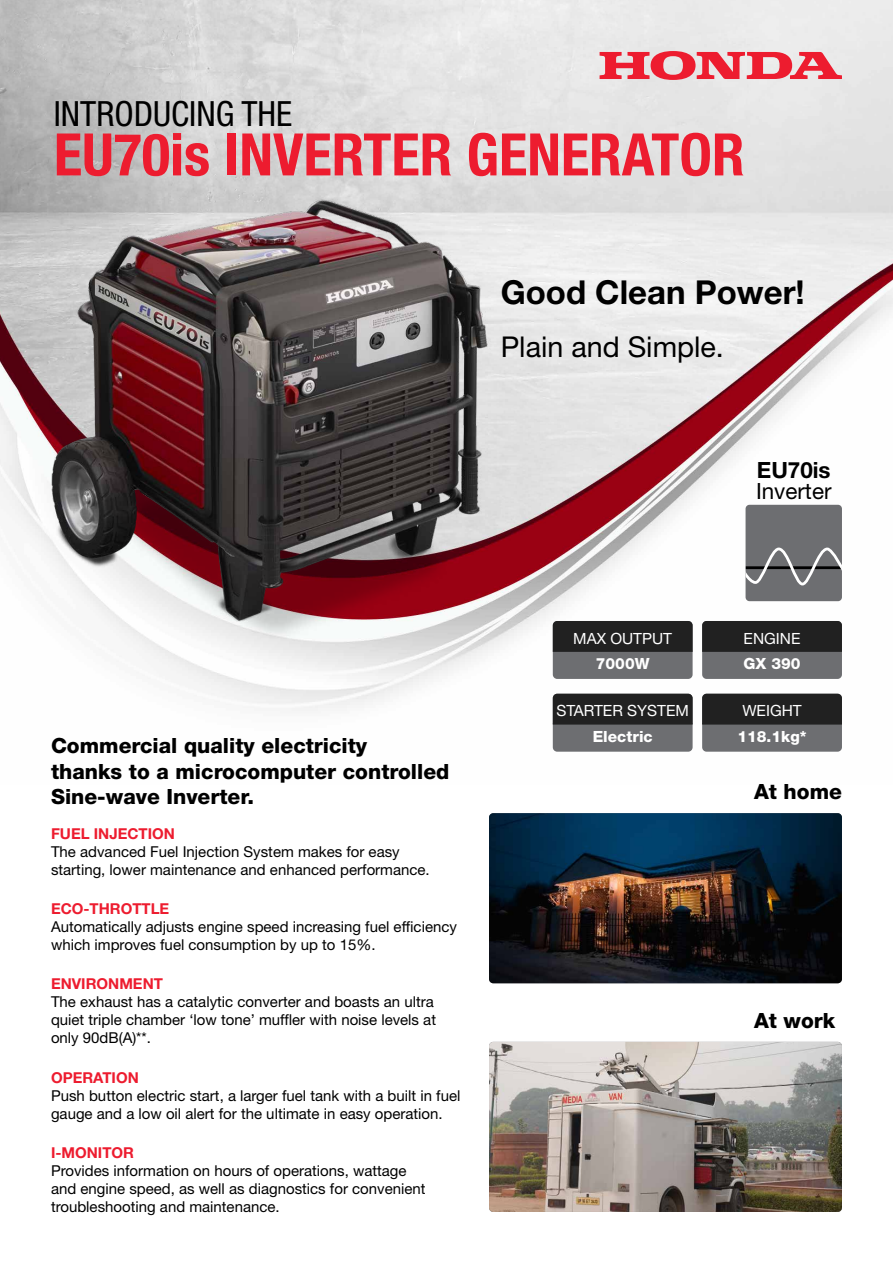
<style>
.page{position:relative;width:893px;height:1263px;background:#fff}
.page>*{position:absolute;margin:0;border:0;box-sizing:border-box;transform-origin:0 0}
.t1{font:700 condensed 58.65px "Helvetica Neue LT Std";color:#ed1c2f}
.t2{font:condensed 34.8px "Helvetica Neue LT Std";color:#000}
.t3{font:700 33px "Helvetica Neue LT Std";color:#000}
.t4{font:28.65px "Helvetica Neue LT Std";color:#000}
.t5{font:22.35px "Helvetica Neue LT Std";color:#000}
.t6{font:700 22.35px "Helvetica Neue LT Std";color:#000}
.t7{font:800 21px/25.2px "Helvetica Neue LT Std";color:#000}
.t8{font:15.45px "Helvetica Neue LT Std";color:#fff}
.t9{font:800 15.45px "Helvetica Neue LT Std";color:#fff}
.t10{font:15px/18px "Helvetica Neue LT Std";color:#000}
.t11{font:700 15px "Helvetica Neue LT Std";color:#ed1c2f}
</style>
<div class="page">
<img style="left:0;top:0;width:893px;height:748px">
<svg style="left:600px;top:51px;width:242px;height:29px;background:#ea7680"></svg>
<img style="left:51px;top:192px;width:444px;height:448px">
<div style="left:745px;top:505px;width:97px;height:96px;background:#6d6e71;border-radius:4px"></div>
<svg style="left:745px;top:546px;width:97px;height:41px"></svg>
<div style="left:553px;top:621px;width:140px;height:58px;background:#6d6e71;border-radius:4px"></div>
<div style="left:553px;top:621px;width:140px;height:31px;background:#212121"></div>
<div style="left:702px;top:621px;width:140px;height:58px;background:#6d6e71;border-radius:4px"></div>
<div style="left:702px;top:621px;width:140px;height:31px;background:#212121"></div>
<div style="left:553px;top:694px;width:140px;height:58px;background:#6d6e71;border-radius:4px"></div>
<div style="left:553px;top:694px;width:140px;height:30px;background:#212121"></div>
<div style="left:702px;top:694px;width:140px;height:58px;background:#6d6e71;border-radius:4px"></div>
<div style="left:702px;top:694px;width:140px;height:30px;background:#212121"></div>
<img style="left:489px;top:813px;width:353px;height:170px">
<img style="left:489px;top:1042px;width:353px;height:170px">
<h2 class="t2" style="left:54px;top:93px;width:240px">INTRODUCING THE</h2>
<h1 class="t1" style="left:54px;top:119px;width:692px">EU70is INVERTER GENERATOR</h1>
<h3 class="t3" style="left:501px;top:272px;width:305px">Good Clean Power!</h3>
<h3 class="t4" style="left:501px;top:330px;width:225px">Plain and Simple.</h3>
<h3 class="t7" style="left:51px;top:733px;width:400px">Commercial quality electricity<br>thanks to a microcomputer controlled<br>Sine-wave Inverter.</h3>
<p class="t11" style="left:51px;top:824px;width:125px">FUEL INJECTION</p>
<p class="t10" style="left:51px;top:842px;width:380px">The advanced Fuel Injection System makes for easy starting, lower maintenance and enhanced performance.</p>
<p class="t11" style="left:51px;top:899px;width:120px">ECO-THROTTLE</p>
<p class="t10" style="left:51px;top:917px;width:407px">Automatically adjusts engine speed increasing fuel efficiency which improves fuel consumption by up to 15%.</p>
<p class="t11" style="left:51px;top:975px;width:113px">ENVIRONMENT</p>
<p class="t10" style="left:51px;top:993px;width:387px">The exhaust has a catalytic converter and boasts an ultra quiet triple chamber ‘low tone’ muffler with noise levels at only 90dB(A)**.</p>
<p class="t11" style="left:51px;top:1068px;width:89px">OPERATION</p>
<p class="t10" style="left:51px;top:1086px;width:411px">Push button electric start, a larger fuel tank with a built in fuel gauge and a low oil alert for the ultimate in easy operation.</p>
<p class="t11" style="left:51px;top:1143px;width:85px">I-MONITOR</p>
<p class="t10" style="left:51px;top:1161px;width:376px">Provides information on hours of operations, wattage and engine speed, as well as diagnostics for convenient troubleshooting and maintenance.</p>
<h3 class="t6" style="left:757px;top:456px;width:75px">EU70is</h3>
<h3 class="t5" style="left:756px;top:477px;width:77px">Inverter</h3>
<p class="t8" style="left:573px;top:629px;width:100px">MAX OUTPUT</p>
<p class="t9" style="left:596px;top:654px;width:55px">7000W</p>
<p class="t8" style="left:556px;top:702px;width:134px">STARTER SYSTEM</p>
<p class="t9" style="left:593px;top:727px;width:62px">Electric</p>
<p class="t8" style="left:744px;top:629px;width:58px">ENGINE</p>
<p class="t9" style="left:744px;top:654px;width:58px">GX 390</p>
<p class="t8" style="left:742px;top:702px;width:61px">WEIGHT</p>
<p class="t9" style="left:737px;top:727px;width:71px">118.1kg*</p>
<h3 class="t7" style="left:754px;top:779px;width:89px">At home</h3>
<h3 class="t7" style="left:754px;top:1007px;width:83px">At work</h3>
</div>
